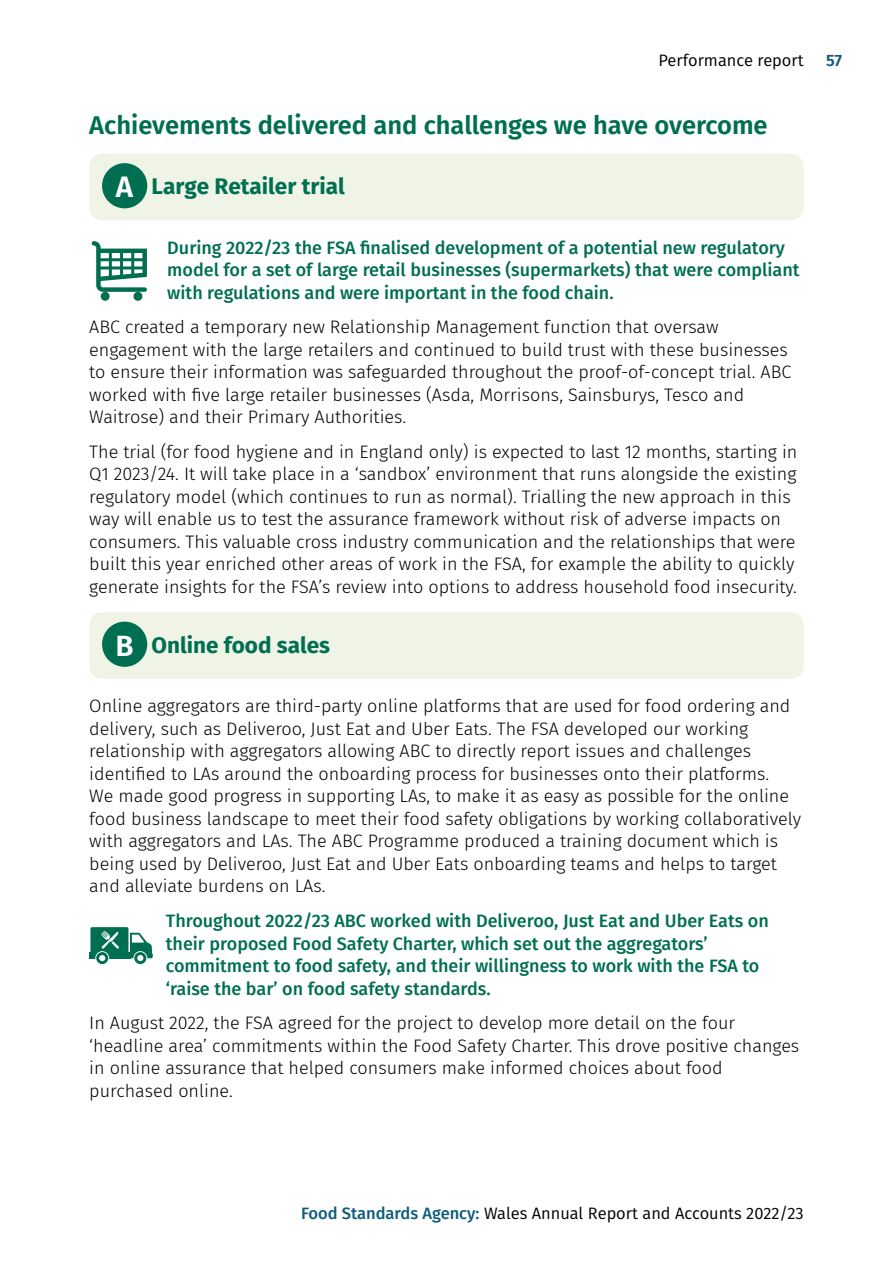
<style>
.page{position:relative;width:893px;height:1263px;background:#fff}
.page>*{position:absolute;margin:0;border:0;box-sizing:border-box;transform-origin:0 0}
.t1{font:600 25.5px "Fira Sans";color:#006f51}
.t2{font:700 22.5px "Fira Sans";color:#006f51}
.t3{font:300 18px/22.5px "Fira Sans";color:#000}
.t4{font:500 18px/22.5px "Fira Sans";color:#006f51}
.t5{font:16.5px "Fira Sans";color:#000}
.t6{font:600 16.5px "Fira Sans";color:#165c7d}
.s1{font-weight:600;font-size:29.4px;color:#fff}
.s2{font-weight:500;color:#0f5c7c}
</style>
<div class="page">
<div style="left:89px;top:154px;width:715px;height:66px;background:#eff4e7;border-radius:13px"></div>
<div style="left:102px;top:163px;width:45px;height:45px;background:#006f51;border-radius:50%"></div>
<div style="left:89px;top:612px;width:715px;height:67px;background:#eff4e7;border-radius:13px"></div>
<div style="left:102px;top:622px;width:45px;height:45px;background:#006f51;border-radius:50%"></div>
<svg style="left:92px;top:241px;width:55px;height:51px"></svg>
<div style="left:101px;top:292px;width:9px;height:9px;background:#006f51;border-radius:50%"></div>
<div style="left:133px;top:292px;width:9px;height:9px;background:#006f51;border-radius:50%"></div>
<div style="left:90px;top:927px;width:38px;height:26px;background:#006f51;border-radius:2px"></div>
<div style="left:89px;top:952px;width:42px;height:6px;background:#006f51"></div>
<svg style="left:95px;top:951px;width:14px;height:14px"></svg>
<svg style="left:96px;top:952px;width:12px;height:12px"></svg>
<svg style="left:99px;top:955px;width:6px;height:6px"></svg>
<svg style="left:134px;top:952px;width:12px;height:12px"></svg>
<svg style="left:130px;top:933px;width:23px;height:28px"></svg>
<svg style="left:101px;top:931px;width:18px;height:18px"></svg>
<p class="t5" style="left:659px;top:48px;width:147px">Performance report</p>
<p class="t6" style="left:826px;top:47px;width:17px">57</p>
<h1 class="t1" style="left:89px;top:105px;width:680px">Achievements delivered and challenges we have overcome</h1>
<p class="t2" style="left:116px;top:168px;width:230px"><span class="s1">A</span> Large Retailer trial</p>
<p class="t4" style="left:167px;top:235px;width:634px">During 2022/23 the FSA finalised development of a potential new regulatory model for a set of large retail businesses (supermarkets) that were compliant with regulations and were important in the food chain.</p>
<p class="t3" style="left:89px;top:316px;width:704px">ABC created a temporary new Relationship Management function that oversaw engagement with the large retailers and continued to build trust with these businesses to ensure their information was safeguarded throughout the proof-of-concept trial. ABC worked with five large retailer businesses (Asda, Morrisons, Sainsburys, Tesco and Waitrose) and their Primary Authorities.</p>
<p class="t3" style="left:89px;top:440px;width:710px">The trial (for food hygiene and in England only) is expected to last 12 months, starting in Q1 2023/24. It will take place in a ‘sandbox’ environment that runs alongside the existing regulatory model (which continues to run as normal). Trialling the new approach in this way will enable us to test the assurance framework without risk of adverse impacts on consumers. This valuable cross industry communication and the relationships that were built this year enriched other areas of work in the FSA, for example the ability to quickly generate insights for the FSA’s review into options to address household food insecurity.</p>
<p class="t2" style="left:115px;top:626px;width:216px"><span class="s1">B</span> Online food sales</p>
<p class="t3" style="left:89px;top:695px;width:713px">Online aggregators are third-party online platforms that are used for food ordering and delivery, such as Deliveroo, Just Eat and Uber Eats. The FSA developed our working relationship with aggregators allowing ABC to directly report issues and challenges identified to LAs around the onboarding process for businesses onto their platforms.<br>We made good progress in supporting LAs, to make it as easy as possible for the online food business landscape to meet their food safety obligations by working collaboratively with aggregators and LAs. The ABC Programme produced a training document which is being used by Deliveroo, Just Eat and Uber Eats onboarding teams and helps to target and alleviate burdens on LAs.</p>
<p class="t4" style="left:166px;top:908px;width:604px">Throughout 2022/23 ABC worked with Deliveroo, Just Eat and Uber Eats on their proposed Food Safety Charter, which set out the aggregators’ commitment to food safety, and their willingness to work with the FSA to ‘raise the bar’ on food safety standards.</p>
<p class="t3" style="left:89px;top:1011px;width:711px">In August 2022, the FSA agreed for the project to develop more detail on the four ‘headline area’ commitments within the Food Safety Charter. This drove positive changes in online assurance that helped consumers make informed choices about food purchased online.</p>
<p class="t5" style="left:301px;top:1201px;width:504px"><span class="s2">Food Standards Agency:</span> Wales Annual Report and Accounts 2022/23</p>
</div>
